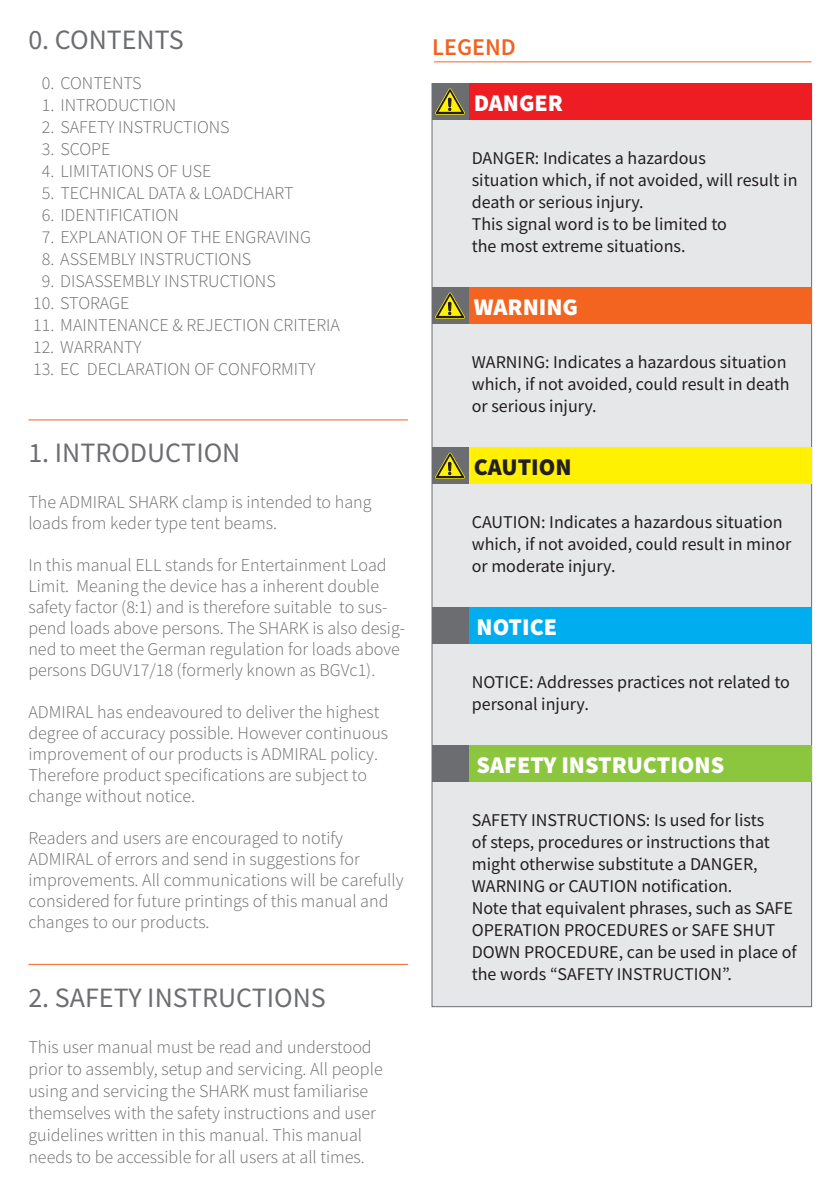
<style>
.page{position:relative;width:840px;height:1191px;background:#fff}
.page>*{position:absolute;margin:0;border:0;box-sizing:border-box;transform-origin:0 0}
.t1{font:28px "Source Sans Pro";color:#6c6d70}
.t2{font:900 24px "Source Sans Pro";color:#fff}
.t3{font:900 24px "Source Sans Pro";color:#231f20}
.t4{font:600 24px "Source Sans Pro";color:#f06422}
.t5{font:300 18px/21px "Source Sans Pro";color:#6c6d70}
.t6{font:18px/22px "Source Sans Pro";color:#231f20}
</style>
<div class="page">
<hr style="left:28px;top:419px;width:380px;height:1px;background:#f06422">
<hr style="left:28px;top:964px;width:380px;height:1px;background:#f06422">
<hr style="left:434px;top:61px;width:377px;height:1px;background:#f06422">
<div style="left:431px;top:83px;width:380px;height:924px;background:#e6e7e9;border:1px solid #6c6d70"></div>
<div style="left:456px;top:84px;width:355px;height:36px;background:#ee1d23"></div>
<div style="left:432px;top:84px;width:36px;height:36px;background:#6c6d70"></div>
<svg style="left:435px;top:88px;width:29px;height:27px"></svg>
<div style="left:460px;top:288px;width:351px;height:36px;background:#f36421"></div>
<div style="left:432px;top:288px;width:36px;height:36px;background:#6c6d70"></div>
<svg style="left:435px;top:292px;width:29px;height:27px"></svg>
<div style="left:459px;top:448px;width:352px;height:36px;background:#fff101"></div>
<div style="left:432px;top:448px;width:36px;height:36px;background:#6c6d70"></div>
<svg style="left:435px;top:452px;width:29px;height:27px"></svg>
<div style="left:454px;top:608px;width:357px;height:36px;background:#00aeef"></div>
<div style="left:432px;top:608px;width:36px;height:36px;background:#6c6d70"></div>
<div style="left:432px;top:746px;width:379px;height:36px;background:#8bc63e"></div>
<div style="left:432px;top:746px;width:36px;height:36px;background:#6c6d70"></div>
<h1 class="t1" style="left:28px;top:22px;width:157px">0. CONTENTS</h1>
<h2 class="t4" style="left:432px;top:32px;width:85px">LEGEND</h2>
<h2 class="t2" style="left:473px;top:86px;width:91px">DANGER</h2>
<p class="t6" style="left:471px;top:146px;width:327px">DANGER: Indicates a hazardous<br>situation which, if not avoided, will result in death or serious injury.<br>This signal word is to be limited to<br>the most extreme situations.</p>
<p class="t5" style="left:42px;top:72px;width:101px">0. CONTENTS</p>
<p class="t5" style="left:42px;top:94px;width:136px">1. INTRODUCTION</p>
<p class="t5" style="left:42px;top:116px;width:189px">2. SAFETY INSTRUCTIONS</p>
<p class="t5" style="left:42px;top:138px;width:70px">3. SCOPE</p>
<p class="t5" style="left:42px;top:160px;width:171px">4. LIMITATIONS OF USE</p>
<p class="t5" style="left:42px;top:182px;width:253px">5. TECHNICAL DATA &amp; LOADCHART</p>
<p class="t5" style="left:42px;top:204px;width:138px">6. IDENTIFICATION</p>
<p class="t5" style="left:42px;top:226px;width:270px">7. EXPLANATION OF THE ENGRAVING</p>
<p class="t5" style="left:42px;top:248px;width:211px">8. ASSEMBLY INSTRUCTIONS</p>
<p class="t5" style="left:42px;top:270px;width:235px">9. DISASSEMBLY INSTRUCTIONS</p>
<p class="t5" style="left:33px;top:292px;width:98px">10. STORAGE</p>
<p class="t5" style="left:33px;top:314px;width:308px">11. MAINTENANCE &amp; REJECTION CRITERIA</p>
<p class="t5" style="left:33px;top:336px;width:110px">12. WARRANTY</p>
<p class="t5" style="left:33px;top:358px;width:284px">13. EC DECLARATION OF CONFORMITY</p>
<h2 class="t2" style="left:473px;top:290px;width:106px">WARNING</h2>
<p class="t6" style="left:471px;top:350px;width:319px">WARNING: Indicates a hazardous situation which, if not avoided, could result in death or serious injury.</p>
<h1 class="t1" style="left:28px;top:434px;width:213px">1. INTRODUCTION</h1>
<p class="t5" style="left:28px;top:491px;width:344px">The ADMIRAL SHARK clamp is intended to hang loads from keder type tent beams.</p>
<p class="t5" style="left:28px;top:554px;width:378px">In this manual ELL stands for Entertainment Load Limit. Meaning the device has a inherent double safety factor (8:1) and is therefore suitable to sus&shy;pend loads above persons. The SHARK is also desig&shy;ned to meet the German regulation for loads above persons DGUV17/18 (formerly known as BGVc1).</p>
<p class="t5" style="left:28px;top:701px;width:361px">ADMIRAL has endeavoured to deliver the highest degree of accuracy possible. However continuous improvement of our products is ADMIRAL policy.<br>Therefore product specifications are subject to change without notice.</p>
<p class="t5" style="left:28px;top:827px;width:376px">Readers and users are encouraged to notify ADMIRAL of errors and send in suggestions for improvements. All communications will be carefully considered for future printings of this manual and changes to our products.</p>
<h1 class="t1" style="left:28px;top:979px;width:299px">2. SAFETY INSTRUCTIONS</h1>
<p class="t5" style="left:28px;top:1035px;width:355px;line-height:22px">This user manual must be read and understood prior to assembly, setup and servicing. All people using and servicing the SHARK must familiarise themselves with the safety instructions and user guidelines written in this manual. This manual needs to be accessible for all users at all times.</p>
<h2 class="t3" style="left:473px;top:450px;width:99px">CAUTION</h2>
<p class="t6" style="left:471px;top:510px;width:321px">CAUTION: Indicates a hazardous situation which, if not avoided, could result in minor or moderate injury.</p>
<h2 class="t2" style="left:476px;top:610px;width:82px">NOTICE</h2>
<p class="t6" style="left:471px;top:670px;width:319px">NOTICE: Addresses practices not related to personal injury.</p>
<h2 class="t2" style="left:476px;top:748px;width:249px">SAFETY INSTRUCTIONS</h2>
<p class="t6" style="left:471px;top:808px;width:326px">SAFETY INSTRUCTIONS: Is used for lists<br>of steps, procedures or instructions that might otherwise substitute a DANGER, WARNING or CAUTION notification.<br>Note that equivalent phrases, such as SAFE OPERATION PROCEDURES or SAFE SHUT DOWN PROCEDURE, can be used in place of the words “SAFETY INSTRUCTION”.</p>
</div>
